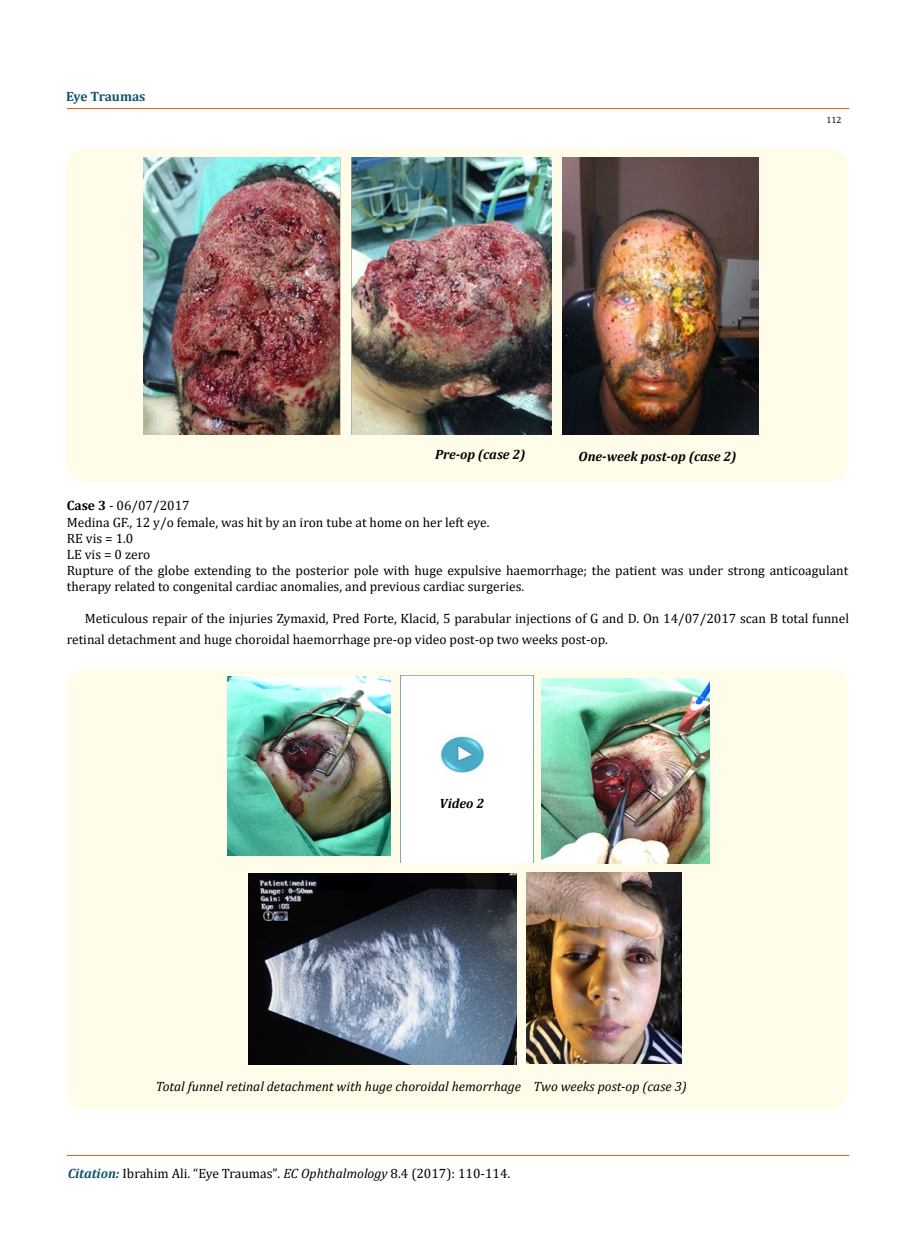
<style>
.page{position:relative;width:917px;height:1256px;background:#fff}
.page>*{position:absolute;margin:0;border:0;box-sizing:border-box;transform-origin:0 0}
.t1{font:13.5px/16.2px "Cambria";color:#000}
.t2{font:italic 13.5px "Cambria";color:#000}
.t3{font:italic 700 13.5px "Cambria";color:#000}
.t4{font:700 13.5px "Cambria";letter-spacing:-.01em;color:#0e546a}
.t5{font:9px "Cambria";color:#000}
.s1{font-weight:700}
.s2{font-weight:700;font-style:italic;color:#0e546a}
.s3{font-size:13.35px}
.s4{font-style:italic}
</style>
<div class="page">
<hr style="left:67px;top:1155px;width:781px;height:1px;background:#e05d1a">
<div style="left:66px;top:148px;width:782px;height:334px;background:#fffde9;border-radius:18px"></div>
<img style="left:143px;top:157px;width:409px;height:277px">
<img style="left:562px;top:157px;width:197px;height:277px">
<div style="left:67px;top:669px;width:781px;height:439px;background:#fffde9;border-radius:18px"></div>
<img style="left:227px;top:676px;width:163px;height:179px">
<img style="left:400px;top:675px;width:133px;height:187px">
<img style="left:542px;top:678px;width:168px;height:185px">
<img style="left:249px;top:873px;width:267px;height:191px">
<img style="left:526px;top:872px;width:155px;height:191px">
<p class="t4" style="left:66px;top:87px;width:81px">Eye Traumas</p>
<p class="t5" style="left:826px;top:114px;width:16px">112</p>
<p class="t3" style="left:435px;top:444px;width:92px">Pre-op (case 2)</p>
<p class="t3" style="left:578px;top:447px;width:159px">One-week post-op (case 2)</p>
<p class="t1" style="left:67px;top:497px;width:783px"><span class="s1">Case 3</span> - 06/07/2017<br>Medina GF., 12 y/o female, was hit by an iron tube at home on her left eye.<br>RE vis = 1.0<br>LE vis = 0 zero<br>Rupture of the globe extending to the posterior pole with huge expulsive haemorrhage; the patient was under strong anticoagulant therapy related to congenital cardiac anomalies, and previous cardiac surgeries.</p>
<p class="t1" style="left:67px;top:607px;width:783px;line-height:21px;text-indent:18px">Meticulous repair of the injuries Zymaxid, Pred Forte, Klacid, 5 parabular injections of G and D. On 14/07/2017 scan B total funnel retinal detachment and huge choroidal haemorrhage pre-op video post-op two weeks post-op.</p>
<p class="t3" style="left:439px;top:794px;width:46px">Video 2</p>
<p class="t2" style="left:156px;top:1076px;width:532px">Total funnel retinal detachment with huge choroidal hemorrhage Two weeks post-op (case 3)</p>
<p class="t1" style="left:68px;top:1165px;width:444px"><span class="s2">Citation:</span> Ibrahim Ali. “Eye Traumas”<span class="s3">.</span> <span class="s4">EC Ophthalmology</span> <span class="s3">8</span>.4 (2017): 110-114.</p>
</div>
